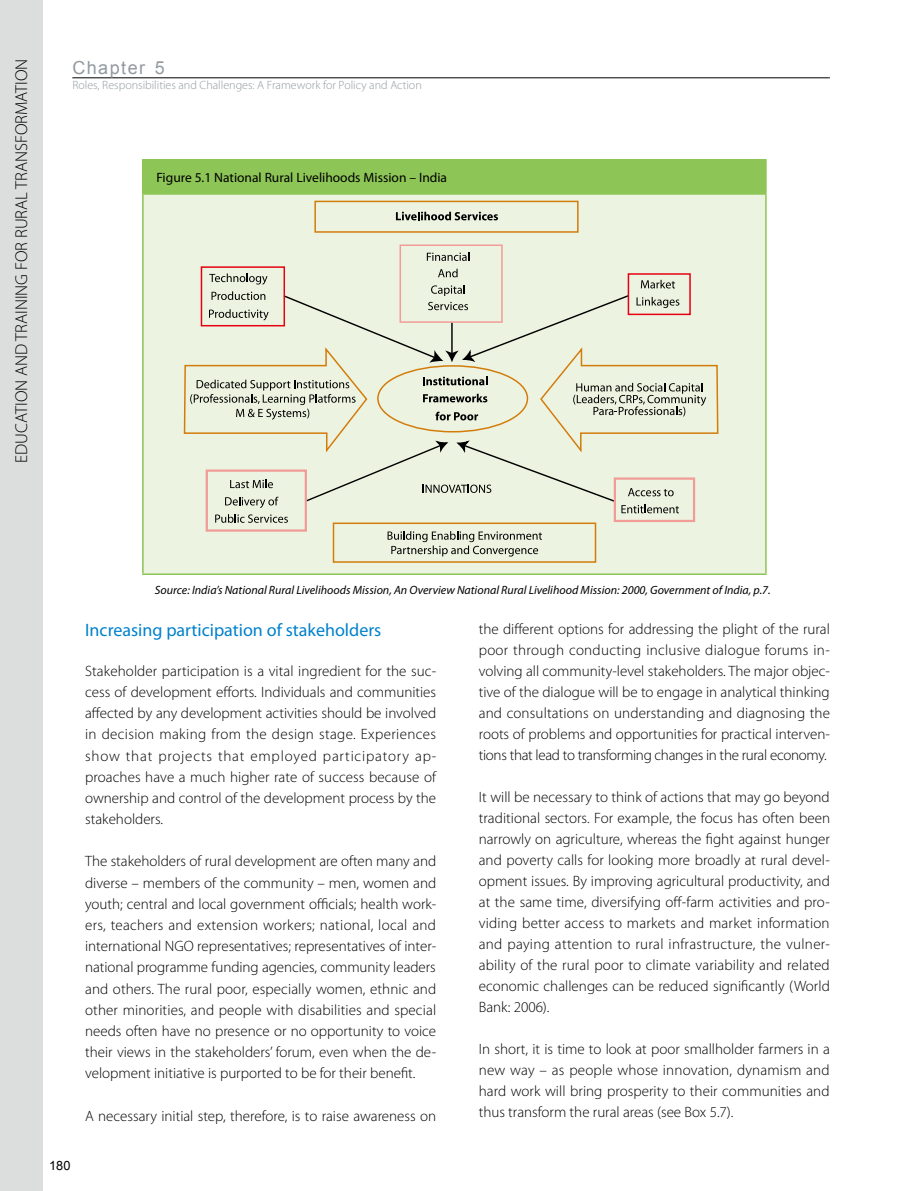
<style>
.page{position:relative;width:915px;height:1191px;background:#fff}
.page>*{position:absolute;margin:0;border:0;box-sizing:border-box;transform-origin:0 0}
.t1{font:18px "Myriad Pro";color:#0081cc}
.t2{font:18px "Arial";letter-spacing:.08em;color:#929a9f}
.t3{font:300 17.25px "Myriad Pro";color:#000}
.t4{font:300 15px/21px "Myriad Pro";color:#000;text-align:justify}
.t5{font:13.5px "Myriad Pro";color:#000}
.t6{font:12.75px "Arial";color:#000}
.t7{font:italic 12px "Myriad Pro";color:#000}
.t8{font:300 12px "Myriad Pro";color:#929a9f}
</style>
<div class="page">
<div style="left:0;top:0;width:43px;height:1191px;background:#dcdddd"></div>
<hr style="left:72px;top:78px;width:757px;height:1px;background:#000">
<div style="left:143px;top:160px;width:622px;height:34px;background:#8dc556"></div>
<div style="left:143px;top:194px;width:622px;height:380px;background:#ecf4e1"></div>
<hr style="left:142px;top:159px;width:624px;height:2px;background:#8dc556">
<hr style="left:142px;top:161px;width:2px;height:32px;background:#8dc556">
<hr style="left:764px;top:161px;width:2px;height:32px;background:#8dc556">
<hr style="left:142px;top:195px;width:2px;height:378px;background:#8dc556">
<hr style="left:764px;top:195px;width:2px;height:378px;background:#8dc556">
<hr style="left:142px;top:573px;width:624px;height:2px;background:#8dc556">
<hr style="left:142px;top:193px;width:624px;height:2px;background:#8dc556">
<svg style="left:396px;top:212px;width:102px;height:8px"></svg>
<svg style="left:426px;top:252px;width:43px;height:9px"></svg>
<svg style="left:209px;top:273px;width:58px;height:12px"></svg>
<svg style="left:211px;top:291px;width:54px;height:9px"></svg>
<svg style="left:209px;top:309px;width:59px;height:11px"></svg>
<svg style="left:640px;top:280px;width:34px;height:8px"></svg>
<svg style="left:636px;top:297px;width:43px;height:11px"></svg>
<svg style="left:438px;top:269px;width:19px;height:8px"></svg>
<svg style="left:282px;top:285px;width:348px;height:60px"></svg>
<svg style="left:183px;top:345px;width:536px;height:93px"></svg>
<div style="left:201px;top:266px;width:84px;height:60px;border:2px solid #e60012"></div>
<div style="left:314px;top:201px;width:264px;height:32px;border:2px solid #d37c0b"></div>
<div style="left:399px;top:244px;width:103px;height:79px;border:2px solid #f19c97"></div>
<svg style="left:205px;top:438px;width:491px;height:118px"></svg>
<div style="left:332px;top:522px;width:264px;height:41px;border:2px solid #d37c0b"></div>
<div style="left:627px;top:273px;width:63px;height:42px;border:2px solid #e60012"></div>
<svg style="left:190px;top:380px;width:165px;height:40px"></svg>
<svg style="left:573px;top:383px;width:133px;height:33px"></svg>
<p class="t3" style="left:12px;top:463px;width:406px;rotate:-90deg">EDUCATION AND TRAINING FOR RURAL TRANSFORMATION</p>
<p class="t2" style="left:72px;top:56px;width:94px">Chapter 5</p>
<p class="t8" style="left:72px;top:78px;width:351px">Roles, Responsibilities and Challenges: A Framework for Policy and Action</p>
<p class="t5" style="left:156px;top:169px;width:292px">Figure 5.1 National Rural Livelihoods Mission – India</p>
<p class="t7" style="left:155px;top:582px;width:617px">Source: India’s National Rural Livelihoods Mission, An Overview National Rural Livelihood Mission: 2000, Government of India, p.7.</p>
<p class="t6" style="left:49px;top:1157px;width:23px">180</p>
<p class="t1" style="left:85px;top:619px;width:298px">Increasing participation of stakeholders</p>
<p class="t4" style="left:85px;top:660px;width:352px">Stakeholder participation is a vital ingredient for the suc&shy;cess of development efforts. Individuals and communities affected by any development activities should be involved in decision making from the design stage. Experiences show that projects that employed participatory ap&shy;proaches have a much higher rate of success because of ownership and control of the development process by the stakeholders.</p>
<p class="t4" style="left:85px;top:851px;width:352px">The stakeholders of rural development are often many and diverse – members of the community – men, women and youth; central and local government officials; health work&shy;ers, teachers and extension workers; national, local and international NGO representatives; representatives of inter&shy;national programme funding agencies, community leaders and others. The rural poor, especially women, ethnic and other minorities, and people with disabilities and special needs often have no presence or no opportunity to voice their views in the stakeholders’ forum, even when the de&shy;velopment initiative is purported to be for their benefit.</p>
<p class="t4" style="left:85px;top:1105px;width:352px">A necessary initial step, therefore, is to raise awareness on</p>
<p class="t4" style="left:478px;top:618px;width:353px">the different options for addressing the plight of the rural poor through conducting inclusive dialogue forums in&shy;volving all community-level stakeholders. The major objec&shy;tive of the dialogue will be to engage in analytical thinking and consultations on understanding and diagnosing the roots of problems and opportunities for practical interven&shy;tions that lead to transforming changes in the rural economy.</p>
<p class="t4" style="left:478px;top:786px;width:353px">It will be necessary to think of actions that may go beyond traditional sectors. For example, the focus has often been narrowly on agriculture, whereas the fight against hunger and poverty calls for looking more broadly at rural devel&shy;opment issues. By improving agricultural productivity, and at the same time, diversifying off-farm activities and pro&shy;viding better access to markets and market information and paying attention to rural infrastructure, the vulner&shy;ability of the rural poor to climate variability and related economic challenges can be reduced significantly (World Bank: 2006).</p>
<p class="t4" style="left:478px;top:1038px;width:352px">In short, it is time to look at poor smallholder farmers in a new way – as people whose innovation, dynamism and hard work will bring prosperity to their communities and thus transform the rural areas (see Box 5.7).</p>
</div>
